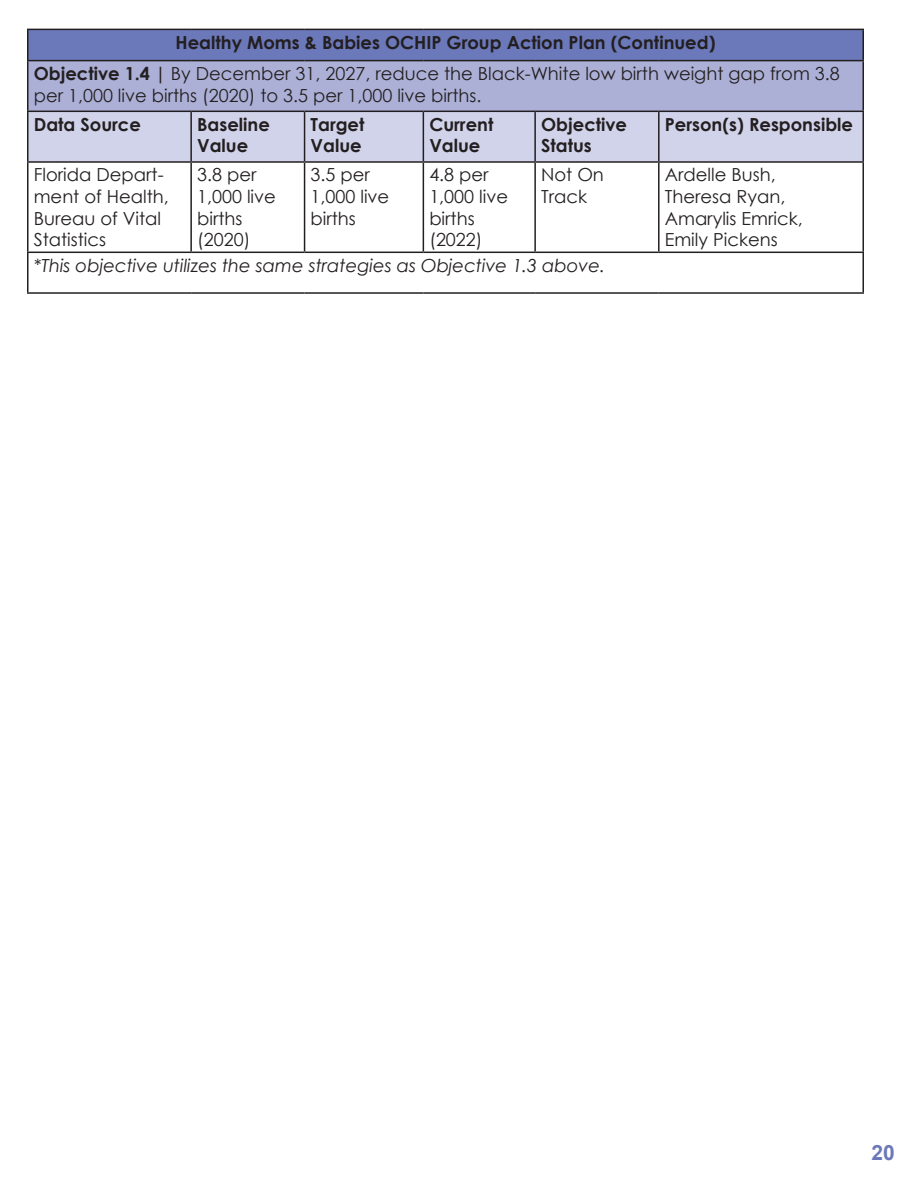
<style>
.page{position:relative;width:918px;height:1188px;background:#fff}
.page>*{position:absolute;margin:0;border:0;box-sizing:border-box;transform-origin:0 0}
.t1{font:700 21px "Arial";color:#6b78ba}
.t2{font:18px/21.6px "Century Gothic";color:#231f20}
.t3{font:700 18px/21.6px "Century Gothic";color:#231f20}
.t4{font:italic 18px "Century Gothic";color:#231f20}
.s1{font-weight:700}
</style>
<div class="page">
<div style="left:28px;top:29px;width:835px;height:32px;background:#6b78ba"></div>
<div style="left:28px;top:61px;width:835px;height:50px;background:#acb0d7"></div>
<div style="left:28px;top:112px;width:834px;height:49px;background:#d1d3ea"></div>
<hr style="left:27px;top:29px;width:164px;height:1px;background:#231f20">
<hr style="left:27px;top:30px;width:1px;height:30px;background:#231f20">
<hr style="left:191px;top:29px;width:114px;height:1px;background:#231f20">
<hr style="left:305px;top:29px;width:118px;height:1px;background:#231f20">
<hr style="left:423px;top:29px;width:112px;height:1px;background:#231f20">
<hr style="left:535px;top:29px;width:124px;height:1px;background:#231f20">
<hr style="left:659px;top:29px;width:205px;height:1px;background:#231f20">
<hr style="left:862px;top:30px;width:2px;height:30px;background:#231f20">
<hr style="left:27px;top:60px;width:164px;height:1px;background:#231f20">
<hr style="left:27px;top:61px;width:1px;height:50px;background:#231f20">
<hr style="left:191px;top:60px;width:114px;height:1px;background:#231f20">
<hr style="left:305px;top:60px;width:118px;height:1px;background:#231f20">
<hr style="left:423px;top:60px;width:112px;height:1px;background:#231f20">
<hr style="left:535px;top:60px;width:124px;height:1px;background:#231f20">
<hr style="left:659px;top:60px;width:205px;height:1px;background:#231f20">
<hr style="left:862px;top:61px;width:2px;height:50px;background:#231f20">
<hr style="left:27px;top:111px;width:164px;height:1px;background:#231f20">
<hr style="left:27px;top:112px;width:1px;height:49px;background:#231f20">
<hr style="left:191px;top:111px;width:114px;height:1px;background:#231f20">
<hr style="left:190px;top:112px;width:2px;height:49px;background:#231f20">
<hr style="left:305px;top:111px;width:118px;height:1px;background:#231f20">
<hr style="left:304px;top:112px;width:1px;height:49px;background:#231f20">
<hr style="left:423px;top:111px;width:112px;height:1px;background:#231f20">
<hr style="left:423px;top:112px;width:1px;height:49px;background:#231f20">
<hr style="left:535px;top:111px;width:124px;height:1px;background:#231f20">
<hr style="left:534px;top:112px;width:2px;height:49px;background:#231f20">
<hr style="left:659px;top:111px;width:205px;height:1px;background:#231f20">
<hr style="left:658px;top:112px;width:2px;height:49px;background:#231f20">
<hr style="left:862px;top:112px;width:2px;height:49px;background:#231f20">
<hr style="left:27px;top:161px;width:164px;height:2px;background:#231f20">
<hr style="left:27px;top:163px;width:1px;height:89px;background:#231f20">
<hr style="left:191px;top:161px;width:114px;height:2px;background:#231f20">
<hr style="left:190px;top:163px;width:2px;height:89px;background:#231f20">
<hr style="left:305px;top:161px;width:118px;height:2px;background:#231f20">
<hr style="left:304px;top:163px;width:1px;height:89px;background:#231f20">
<hr style="left:423px;top:161px;width:112px;height:2px;background:#231f20">
<hr style="left:423px;top:163px;width:1px;height:89px;background:#231f20">
<hr style="left:535px;top:161px;width:124px;height:2px;background:#231f20">
<hr style="left:534px;top:163px;width:2px;height:89px;background:#231f20">
<hr style="left:659px;top:161px;width:205px;height:2px;background:#231f20">
<hr style="left:658px;top:163px;width:2px;height:89px;background:#231f20">
<hr style="left:862px;top:163px;width:2px;height:89px;background:#231f20">
<hr style="left:27px;top:252px;width:164px;height:1px;background:#231f20">
<hr style="left:27px;top:253px;width:1px;height:39px;background:#231f20">
<hr style="left:191px;top:252px;width:114px;height:1px;background:#231f20">
<hr style="left:305px;top:252px;width:118px;height:1px;background:#231f20">
<hr style="left:423px;top:252px;width:112px;height:1px;background:#231f20">
<hr style="left:535px;top:252px;width:124px;height:1px;background:#231f20">
<hr style="left:659px;top:252px;width:205px;height:1px;background:#231f20">
<hr style="left:862px;top:253px;width:2px;height:39px;background:#231f20">
<hr style="left:27px;top:292px;width:164px;height:2px;background:#231f20">
<hr style="left:191px;top:292px;width:114px;height:2px;background:#231f20">
<hr style="left:305px;top:292px;width:118px;height:2px;background:#231f20">
<hr style="left:423px;top:292px;width:112px;height:2px;background:#231f20">
<hr style="left:535px;top:292px;width:124px;height:2px;background:#231f20">
<hr style="left:659px;top:292px;width:205px;height:2px;background:#231f20">
<p class="t3" style="left:176px;top:31px;width:541px">Healthy Moms &amp; Babies OCHIP Group Action Plan (Continued)</p>
<p class="t2" style="left:34px;top:63px;width:808px"><span class="s1">Objective 1.4 |</span> By December 31, 2027, reduce the Black-White low birth weight gap from 3.8 per 1,000 live births (2020) to 3.5 per 1,000 live births.</p>
<p class="t3" style="left:34px;top:113px;width:109px">Data Source</p>
<p class="t3" style="left:197px;top:113px;width:74px">Baseline<br>Value</p>
<p class="t3" style="left:311px;top:113px;width:56px">Target<br>Value</p>
<p class="t3" style="left:429px;top:113px;width:66px">Current<br>Value</p>
<p class="t3" style="left:541px;top:113px;width:88px">Objective<br>Status</p>
<p class="t3" style="left:665px;top:113px;width:190px">Person(s) Responsible</p>
<p class="t2" style="left:34px;top:164px;width:137px">Florida Depart&shy;ment of Health,<br>Bureau of Vital<br>Statistics</p>
<p class="t2" style="left:197px;top:164px;width:80px">3.8 per<br>1,000 live births (2020)</p>
<p class="t2" style="left:311px;top:164px;width:80px">3.5 per<br>1,000 live births</p>
<p class="t2" style="left:429px;top:164px;width:80px">4.8 per<br>1,000 live births (2022)</p>
<p class="t2" style="left:541px;top:164px;width:64px">Not On<br>Track</p>
<p class="t2" style="left:665px;top:164px;width:139px">Ardelle Bush,<br>Theresa Ryan,<br>Amarylis Emrick,<br>Emily Pickens</p>
<p class="t4" style="left:34px;top:253px;width:573px">*This objective utilizes the same strategies as Objective 1.3 above.</p>
<p class="t1" style="left:872px;top:1137px;width:25px">20</p>
</div>
